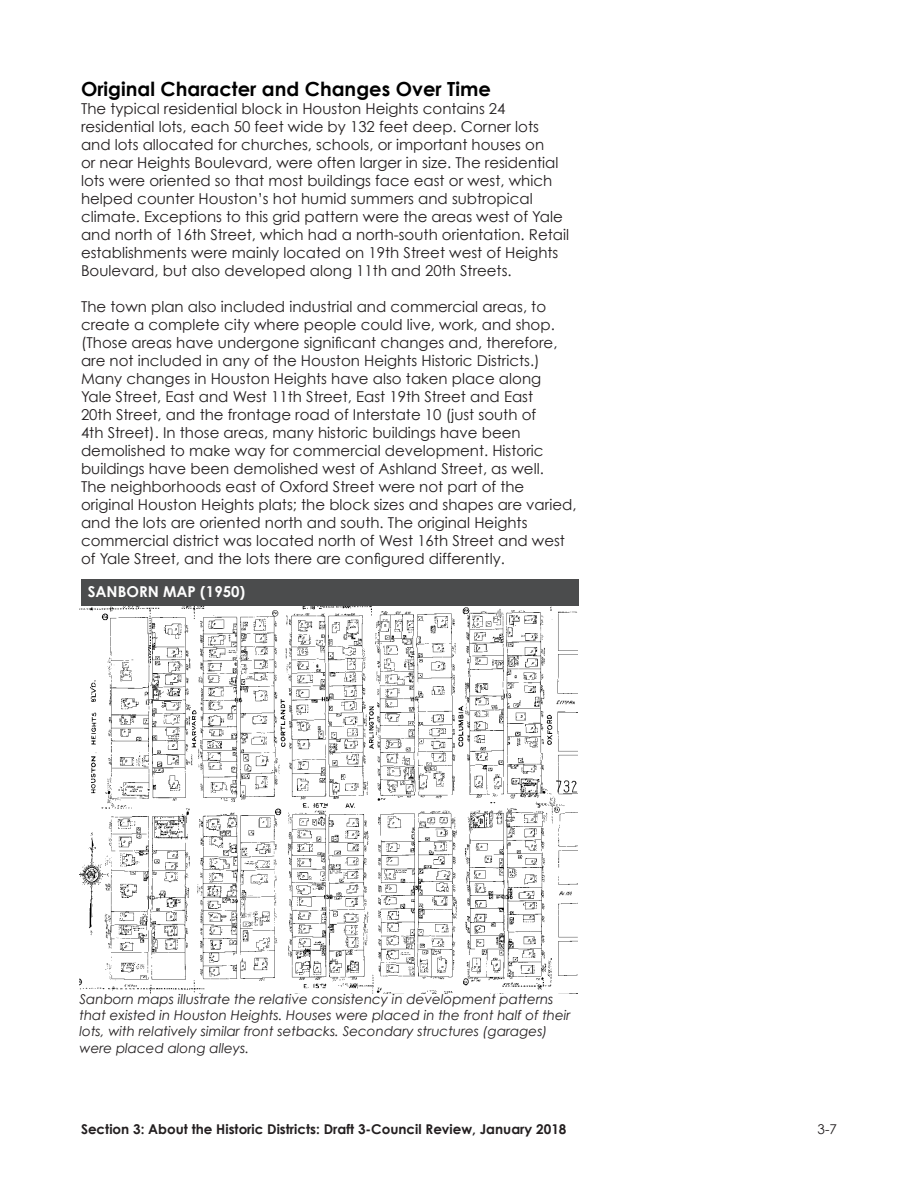
<style>
.page{position:relative;width:918px;height:1188px;background:#fff}
.page>*{position:absolute;margin:0;border:0;box-sizing:border-box;transform-origin:0 0}
.Header_2{font:700 19.5px "Century Gothic";color:#000}
.t1{font:15px/18px "Century Gothic";color:#231f20}
.Sidebar_Title{font:700 15px "Century Gothic";color:#fff}
.t2{font:italic 13.5px/16.2px "Century Gothic";color:#231f20}
.t3{font:700 13.5px "Century Gothic";color:#231f20}
.t4{font:13.5px "Century Gothic";color:#231f20}
</style>
<div class="page">
<img style="left:80px;top:605px;width:498px;height:388px">
<div style="left:81px;top:579px;width:498px;height:26px;background:#4b4c4d"></div>
<p class="Header_2" style="left:81px;top:76px;width:411px">Original Character and Changes Over Time</p>
<p class="t1" style="left:81px;top:99px;width:490px">The typical residential block in Houston Heights contains 24 residential lots, each 50 feet wide by 132 feet deep. Corner lots and lots allocated for churches, schools, or important houses on<br>or near Heights Boulevard, were often larger in size. The residential lots were oriented so that most buildings face east or west, which helped counter Houston’s hot humid summers and subtropical climate. Exceptions to this grid pattern were the areas west of Yale and north of 16th Street, which had a north-south orientation. Retail establishments were mainly located on 19th Street west of Heights Boulevard, but also developed along 11th and 20th Streets.</p>
<p class="t1" style="left:81px;top:297px;width:478px">The town plan also included industrial and commercial areas, to create a complete city where people could live, work, and shop. (Those areas have undergone significant changes and, therefore, are not included in any of the Houston Heights Historic Districts.)<br>Many changes in Houston Heights have also taken place along Yale Street, East and West 11th Street, East 19th Street and East 20th Street, and the frontage road of Interstate 10 (just south of 4th Street). In those areas, many historic buildings have been demolished to make way for commercial development. Historic buildings have been demolished west of Ashland Street, as well.</p>
<p class="t1" style="left:81px;top:477px;width:497px">The neighborhoods east of Oxford Street were not part of the original Houston Heights plats; the block sizes and shapes are varied, and the lots are oriented north and south. The original Heights commercial district was located north of West 16th Street and west of Yale Street, and the lots there are configured differently.</p>
<p class="Sidebar_Title" style="left:88px;top:582px;width:159px">SANBORN MAP (1950)</p>
<p class="t2" style="left:80px;top:991px;width:493px">Sanborn maps illustrate the relative consistency in development patterns that existed in Houston Heights. Houses were placed in the front half of their lots, with relatively similar front setbacks. Secondary structures (garages) were placed along alleys.</p>
<p class="t3" style="left:81px;top:1120px;width:487px">Section 3: About the Historic Districts: Draft 3-Council Review, January 2018</p>
<p class="t4" style="left:818px;top:1121px;width:21px">3-7</p>
</div>
